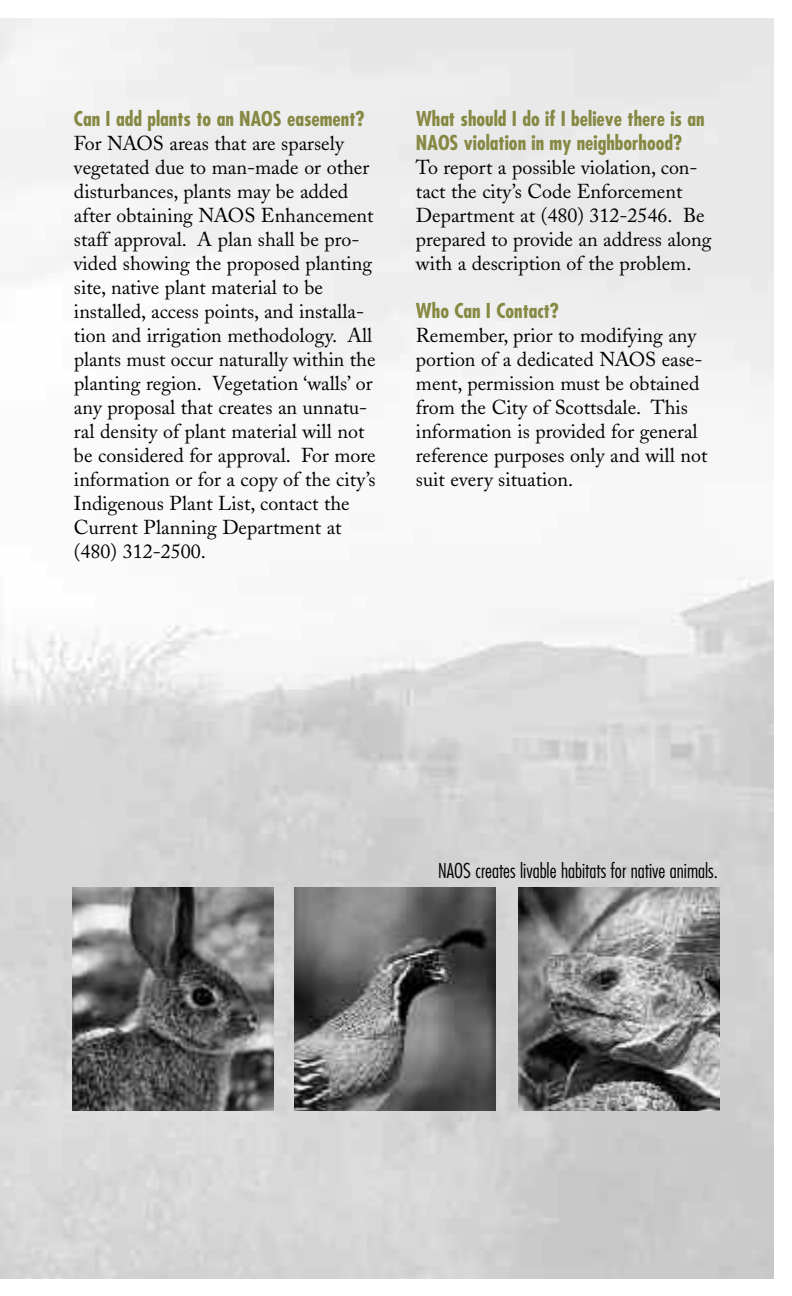
<style>
.page{position:relative;width:792px;height:1296px;background:#fff}
.page>*{position:absolute;margin:0;border:0;box-sizing:border-box;transform-origin:0 0}
.t1{font:20px/24px "Adobe Caslon";color:#000}
.t2{font:700 condensed 20px/24px "Futura";color:#868843}
.t3{font:300 condensed 20px "Futura";color:#000}
</style>
<div class="page">
<img style="left:0;top:18px;width:774px;height:1260px">
<img style="left:294px;top:888px;width:201px;height:223px">
<img style="left:72px;top:888px;width:201px;height:223px">
<img style="left:519px;top:888px;width:201px;height:223px">
<p class="t2" style="left:74px;top:109px;width:292px">Can I add plants to an NAOS easement?</p>
<p class="t1" style="left:74px;top:134px;width:303px">For NAOS areas that are sparsely vegetated due to man-made or other disturbances, plants may be added after obtaining NAOS Enhancement staff approval. A plan shall be pro&shy;vided showing the proposed planting site, native plant material to be installed, access points, and installa&shy;tion and irrigation methodology. All plants must occur naturally within the planting region. Vegetation ‘walls’ or any proposal that creates an unnatu&shy;ral density of plant material will not be considered for approval. For more information or for a copy of the city’s Indigenous Plant List, contact the Current Planning Department at (480) 312-2500.</p>
<p class="t2" style="left:416px;top:109px;width:290px">What should I do if I believe there is an<br>NAOS violation in my neighborhood?</p>
<p class="t1" style="left:416px;top:158px;width:297px">To report a possible violation, con&shy;tact the city’s Code Enforcement Department at (480) 312-2546. Be prepared to provide an address along with a description of the problem.</p>
<p class="t2" style="left:416px;top:301px;width:145px">Who Can I Contact?</p>
<p class="t1" style="left:416px;top:326px;width:293px">Remember, prior to modifying any portion of a dedicated NAOS ease&shy;ment, permission must be obtained from the City of Scottsdale. This information is provided for general reference purposes only and will not suit every situation.</p>
<p class="t3" style="left:438px;top:862px;width:281px">NAOS creates livable habitats for native animals.</p>
</div>
